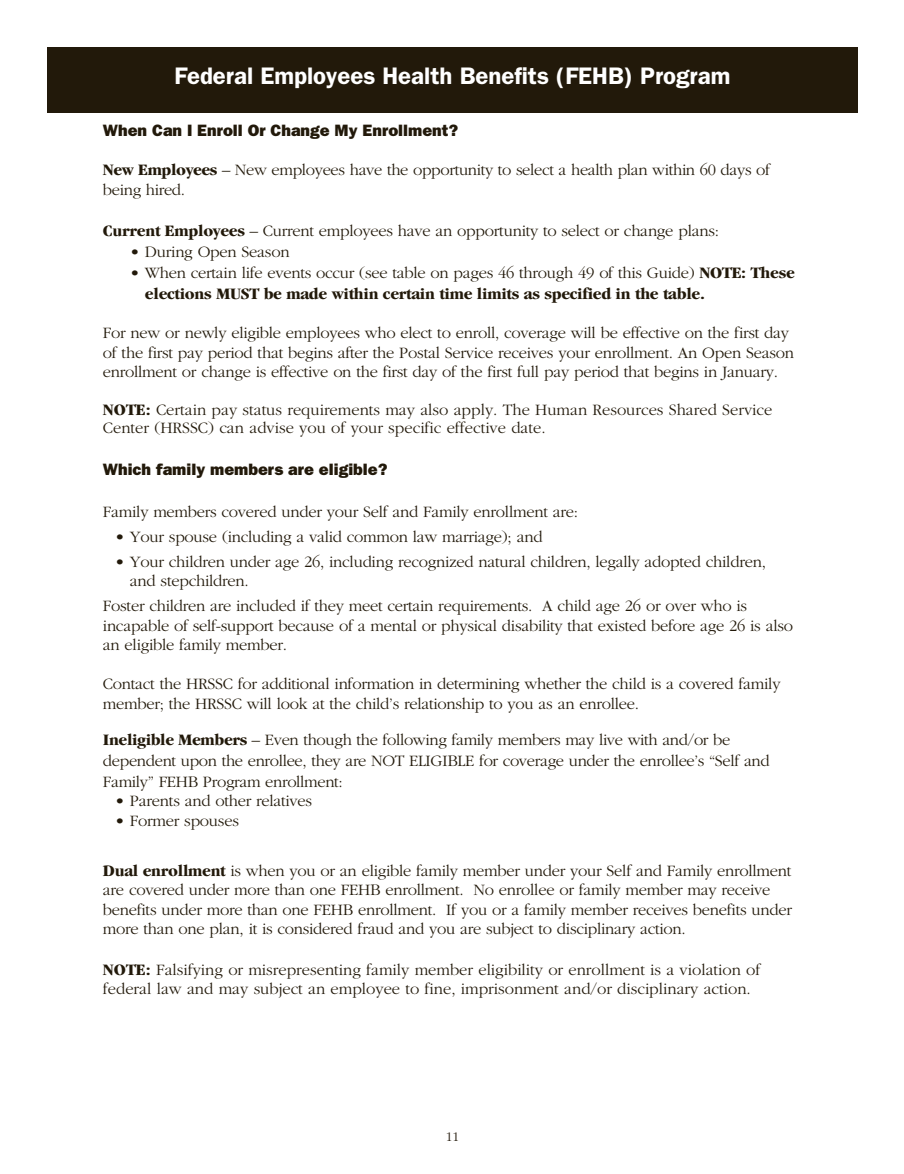
<style>
.page{position:relative;width:904px;height:1174px;background:#fff}
.page>*{position:absolute;margin:0;border:0;box-sizing:border-box;transform-origin:0 0}
.t1{font:600 24px "Franklin Gothic";color:#fff}
.t2{font:300 16.5px/19.5px "Garamond";letter-spacing:-.015em;color:#22190a}
.t3{font:700 condensed 16.5px/21px "Garamond";letter-spacing:-.015em;color:#22190a;scale:1.2 1}
.t4{font:800 16.5px "Franklin Gothic";color:#22190a}
.t5{font:300 13.5px "Garamond";color:#22190a}
.s1{font-weight:700;font-stretch:condensed}
.s2{font-weight:300;font-stretch:normal}
</style>
<div class="page">
<div style="left:47px;top:47px;width:810px;height:64px;background:#22190a"></div>
<div style="left:47px;top:49px;width:810px;height:64px;background:#22190a"></div>
<p class="t1" style="left:175px;top:67px;width:557px">Federal Employees Health Benefits (FEHB) Program</p>
<p class="t4" style="left:103px;top:125px;width:357px">When Can I Enroll Or Change My Enrollment?</p>
<p class="t2" style="left:103px;top:160px;width:669px"><span class="s1">New Employees</span> – New employees have the opportunity to select a health plan within 60 days of being hired.</p>
<p class="t2" style="left:103px;top:220px;width:617px"><span class="s1">Current Employees</span> – Current employees have an opportunity to select or change plans:</p>
<p class="t2" style="left:130px;top:241px;width:161px">• During Open Season</p>
<p class="t3" style="left:145px;top:264px;width:543px;text-indent:-15px"><span class="s2">• When certain life events occur (see table on pages 46 through 49 of this Guide)</span> NOTE: These elections MUST be made within certain time limits as specified in the table.</p>
<p class="t2" style="left:103px;top:322px;width:693px">For new or newly eligible employees who elect to enroll, coverage will be effective on the first day of the first pay period that begins after the Postal Service receives your enrollment. An Open Season enrollment or change is effective on the first day of the first full pay period that begins in January.</p>
<p class="t2" style="left:103px;top:400px;width:671px;line-height:18px"><span class="s1">NOTE:</span> Certain pay status requirements may also apply. The Human Resources Shared Service<br>Center (HRSSC) can advise you of your specific effective date.</p>
<p class="t4" style="left:103px;top:463px;width:286px">Which family members are eligible?</p>
<p class="t2" style="left:103px;top:501px;width:477px">Family members covered under your Self and Family enrollment are:</p>
<p class="t2" style="left:115px;top:526px;width:429px">• Your spouse (including a valid common law marriage); and</p>
<p class="t2" style="left:130px;top:551px;width:637px;text-indent:-15px">• Your children under age 26, including recognized natural children, legally adopted children, and stepchildren.</p>
<p class="t2" style="left:103px;top:595px;width:691px">Foster children are included if they meet certain requirements. A child age 26 or over who is incapable of self-support because of a mental or physical disability that existed before age 26 is also an eligible family member.</p>
<p class="t2" style="left:103px;top:673px;width:679px">Contact the HRSSC for additional information in determining whether the child is a covered family member; the HRSSC will look at the child’s relationship to you as an enrollee.</p>
<p class="t2" style="left:103px;top:728px;width:668px;line-height:21px"><span class="s1">Ineligible Members</span> – Even though the following family members may live with and/or be dependent upon the enrollee, they are NOT ELIGIBLE for coverage under the enrollee’s “Self and<br>Family” FEHB Program enrollment:</p>
<p class="t2" style="left:115px;top:790px;width:199px">• Parents and other relatives</p>
<p class="t2" style="left:115px;top:810px;width:125px">• Former spouses</p>
<p class="t2" style="left:103px;top:859px;width:691px"><span class="s1">Dual enrollment</span> is when you or an eligible family member under your Self and Family enrollment are covered under more than one FEHB enrollment. No enrollee or family member may receive benefits under more than one FEHB enrollment. If you or a family member receives benefits under more than one plan, it is considered fraud and you are subject to disciplinary action.</p>
<p class="t2" style="left:103px;top:960px;width:659px;line-height:18px"><span class="s1">NOTE:</span> Falsifying or misrepresenting family member eligibility or enrollment is a violation of federal law and may subject an employee to fine, imprisonment and/or disciplinary action.</p>
<p class="t5" style="left:446px;top:1128px;width:15px">11</p>
</div>
